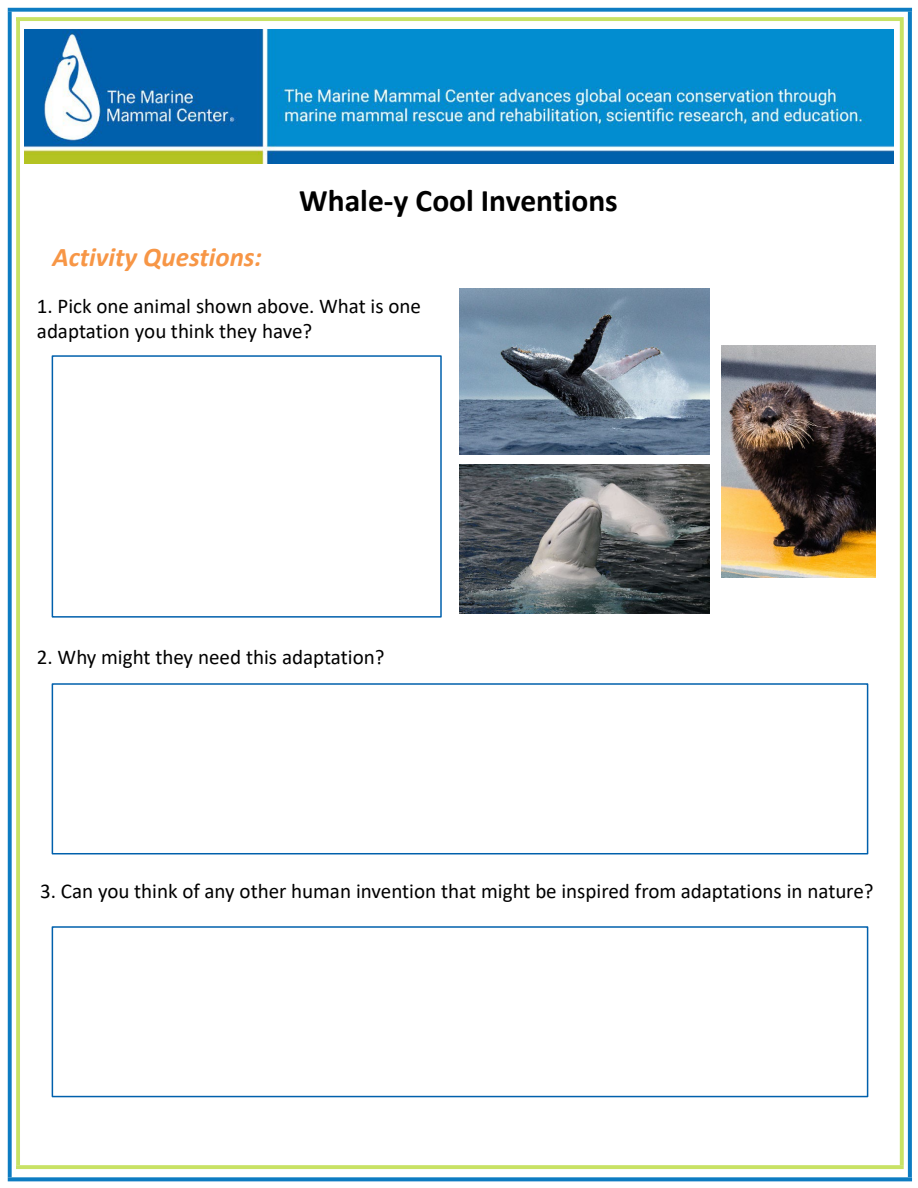
<style>
.page{position:relative;width:918px;height:1188px;background:#fff}
.page>*{position:absolute;margin:0;border:0;box-sizing:border-box;transform-origin:0 0}
.t1{font:700 31.5px "Calibri";color:#000}
.t2{font:italic 700 27px "Calibri";color:#f79646}
.t3{font:21px/25.2px "Calibri";color:#000}
</style>
<div class="page">
<svg style="left:8px;top:8px;width:904px;height:4px;background:#2086c6"></svg>
<svg style="left:8px;top:12px;width:4px;height:1165px;background:#2086c6"></svg>
<svg style="left:8px;top:1177px;width:904px;height:4px;background:#2086c6"></svg>
<svg style="left:908px;top:12px;width:4px;height:1165px;background:#127fc3"></svg>
<svg style="left:16px;top:17px;width:888px;height:4px;background:#c9e269"></svg>
<svg style="left:16px;top:21px;width:4px;height:1144px;background:#cae36b"></svg>
<svg style="left:16px;top:1165px;width:888px;height:4px;background:#cae36b"></svg>
<svg style="left:900px;top:21px;width:4px;height:1144px;background:#cbe36d"></svg>
<img style="left:25px;top:29px;width:868px;height:135px">
<div style="left:52px;top:683px;width:816px;height:171px;border:2px solid #0060ac"></div>
<div style="left:52px;top:926px;width:816px;height:171px;border:2px solid #0060ac"></div>
<div style="left:52px;top:355px;width:390px;height:263px;border:2px solid #0060ac"></div>
<img style="left:459px;top:288px;width:250px;height:167px">
<img style="left:721px;top:346px;width:155px;height:231px">
<img style="left:460px;top:465px;width:250px;height:149px">
<p class="t2" style="left:52px;top:238px;width:211px">Activity Questions:</p>
<p class="t1" style="left:299px;top:178px;width:320px">Whale-y Cool Inventions</p>
<p class="t3" style="left:37px;top:293px;width:386px">1. Pick one animal shown above. What is one adaptation you think they have?</p>
<p class="t3" style="left:37px;top:644px;width:349px">2. Why might they need this adaptation?</p>
<p class="t3" style="left:40px;top:878px;width:835px">3. Can you think of any other human invention that might be inspired from adaptations in nature?</p>
</div>
